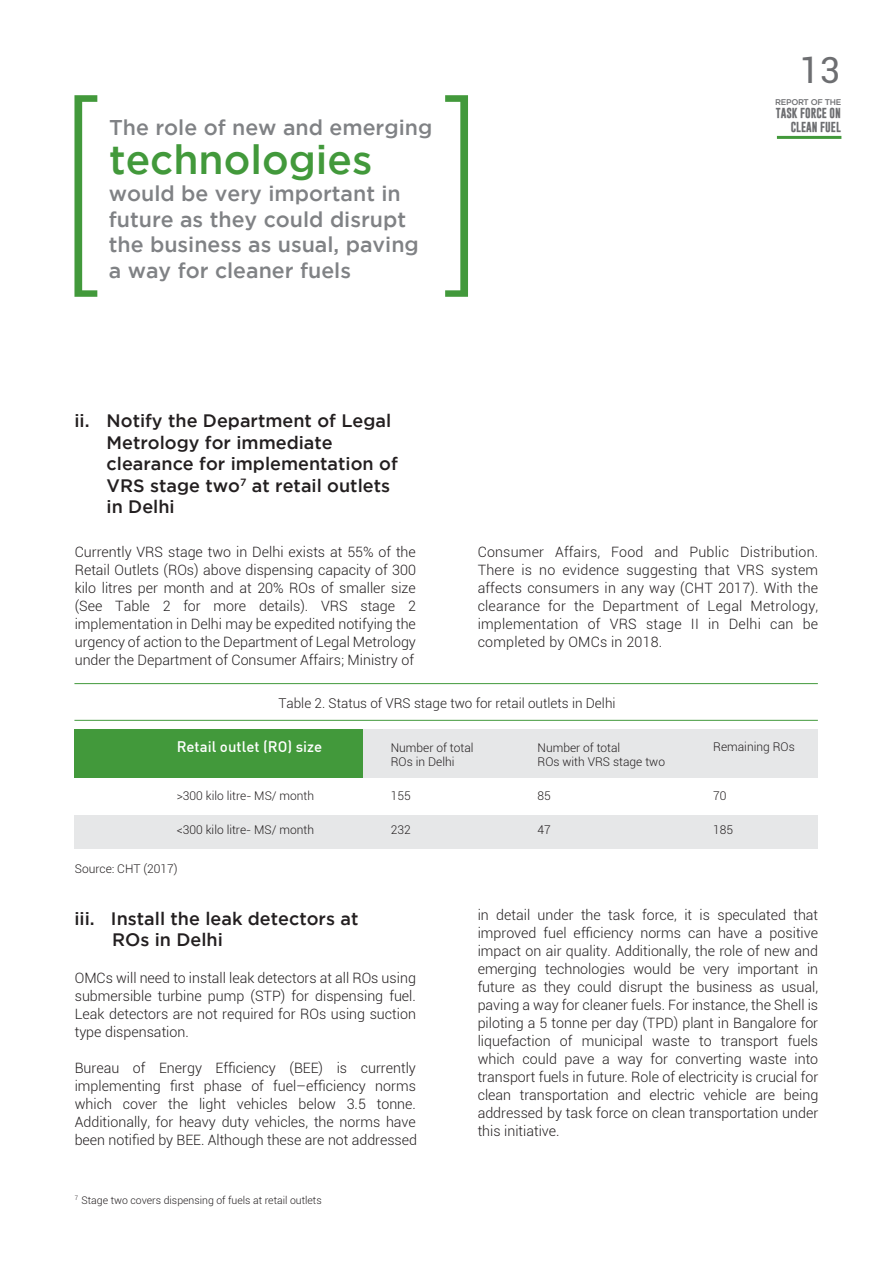
<style>
.page{position:relative;width:894px;height:1263px;background:#fff}
.page>*{position:absolute;margin:0;border:0;box-sizing:border-box;transform-origin:0 0}
.t1{font:500 40.5px "Gotham";color:#42993b}
.t2{font:36px "Roboto";color:#6d6e71}
.t3{font:500 21.3px/25.7px "Gotham";color:#808285}
.t4{font:500 18px/21.6px "Gotham";color:#231f20}
.t5{font:500 15px "DIN";color:#fff}
.t6{font:300 14.25px/18px "Roboto";color:#231f20;text-align:justify}
.t7{font:300 13.5px "Roboto";color:#231f20}
.t8{font:300 12px "Roboto";color:#231f20}
.t9{font:300 10.5px "Roboto";color:#231f20}
.t10{font:700 10.5px/14.1px "Gobold";color:#6d6e71;text-align:right}
.t11{font:500 8.25px "Gotham";letter-spacing:-.04em;color:#6d6e71}
</style>
<div class="page">
<div style="left:75px;top:729px;width:742px;height:51px;background:#e6e7e8"></div>
<div style="left:75px;top:729px;width:288px;height:51px;background:#42993b"></div>
<div style="left:75px;top:814px;width:742px;height:35px;background:#e6e7e8"></div>
<hr style="left:74px;top:683px;width:743px;height:1px;background:#42993b">
<hr style="left:74px;top:720px;width:743px;height:1px;background:#42993b">
<div style="left:75px;top:778px;width:742px;height:36px;background:#fff"></div>
<svg style="left:74px;top:95px;width:23px;height:202px"></svg>
<svg style="left:445px;top:95px;width:23px;height:202px"></svg>
<hr style="left:776px;top:136px;width:65px;height:3px;background:#42993b">
<h3 class="t3" style="left:109px;top:114px;width:324px">The role of new and emerging</h3>
<h1 class="t1" style="left:109px;top:136px;width:265px">technologies</h1>
<h3 class="t3" style="left:109px;top:180px;width:311px">would be very important in future as they could disrupt the business as usual, paving a way for cleaner fuels</h3>
<h2 class="t2" style="left:799px;top:45px;width:42px">13</h2>
<p class="t11" style="left:775px;top:97px;width:67px">REPORT OF THE</p>
<p class="t10" style="left:775px;top:106px;width:67px">TASK FORCE ON<br>CLEAN FUEL</p>
<p class="t4" style="left:106px;top:409px;width:292px;text-indent:-32px">ii. Notify the Department of Legal<br>Metrology for immediate clearance for implementation of<br>VRS stage two<sup>7</sup> at retail outlets in Delhi</p>
<p class="t6" style="left:75px;top:542px;width:342px">Currently VRS stage two in Delhi exists at 55% of the Retail Outlets (ROs) above dispensing capacity of 300 kilo litres per month and at 20% ROs of smaller size (See Table 2 for more details). VRS stage 2 implementation in Delhi may be expedited notifying the urgency of action to the Department of Legal Metrology under the Department of Consumer Affairs; Ministry of</p>
<p class="t6" style="left:477px;top:542px;width:342px">Consumer Affairs, Food and Public Distribution.<br>There is no evidence suggesting that VRS system affects consumers in any way (CHT 2017). With the clearance for the Department of Legal Metrology, implementation of VRS stage II in Delhi can be completed by OMCs in 2018.</p>
<p class="t7" style="left:278px;top:694px;width:338px">Table 2. Status of VRS stage two for retail outlets in Delhi</p>
<p class="t5" style="left:177px;top:737px;width:147px">Retail outlet (RO) size</p>
<p class="t8" style="left:390px;top:739px;width:84px">Number of total</p>
<p class="t8" style="left:537px;top:739px;width:84px">Number of total</p>
<p class="t8" style="left:390px;top:753px;width:65px">ROs in Delhi</p>
<p class="t8" style="left:537px;top:753px;width:129px">ROs with VRS stage two</p>
<p class="t8" style="left:177px;top:788px;width:139px">&gt;300 kilo litre- MS/ month</p>
<p class="t8" style="left:390px;top:788px;width:21px">155</p>
<p class="t8" style="left:537px;top:788px;width:15px">85</p>
<p class="t8" style="left:177px;top:822px;width:139px">&lt;300 kilo litre- MS/ month</p>
<p class="t8" style="left:390px;top:822px;width:21px">232</p>
<p class="t8" style="left:537px;top:822px;width:15px">47</p>
<p class="t8" style="left:75px;top:860px;width:104px">Source: CHT (2017)</p>
<p class="t8" style="left:713px;top:738px;width:83px">Remaining ROs</p>
<p class="t8" style="left:713px;top:787px;width:15px">70</p>
<p class="t8" style="left:713px;top:821px;width:21px">185</p>
<p class="t4" style="left:112px;top:907px;width:248px;text-indent:-37px">iii. Install the leak detectors at<br>ROs in Delhi</p>
<p class="t6" style="left:75px;top:969px;width:342px">OMCs will need to install leak detectors at all ROs using submersible turbine pump (STP) for dispensing fuel.<br>Leak detectors are not required for ROs using suction type dispensation.</p>
<p class="t6" style="left:75px;top:1059px;width:343px">Bureau of Energy Efficiency (BEE) is currently implementing first phase of fuel–efficiency norms which cover the light vehicles below 3.5 tonne.<br>Additionally, for heavy duty vehicles, the norms have been notified by BEE. Although these are not addressed</p>
<p class="t9" style="left:75px;top:1192px;width:248px"><sup>7</sup> Stage two covers dispensing of fuels at retail outlets</p>
<p class="t6" style="left:477px;top:906px;width:342px">in detail under the task force, it is speculated that improved fuel efficiency norms can have a positive impact on air quality. Additionally, the role of new and emerging technologies would be very important in future as they could disrupt the business as usual, paving a way for cleaner fuels. For instance, the Shell is piloting a 5 tonne per day (TPD) plant in Bangalore for liquefaction of municipal waste to transport fuels which could pave a way for converting waste into transport fuels in future. Role of electricity is crucial for clean transportation and electric vehicle are being addressed by task force on clean transportation under this initiative.</p>
</div>
